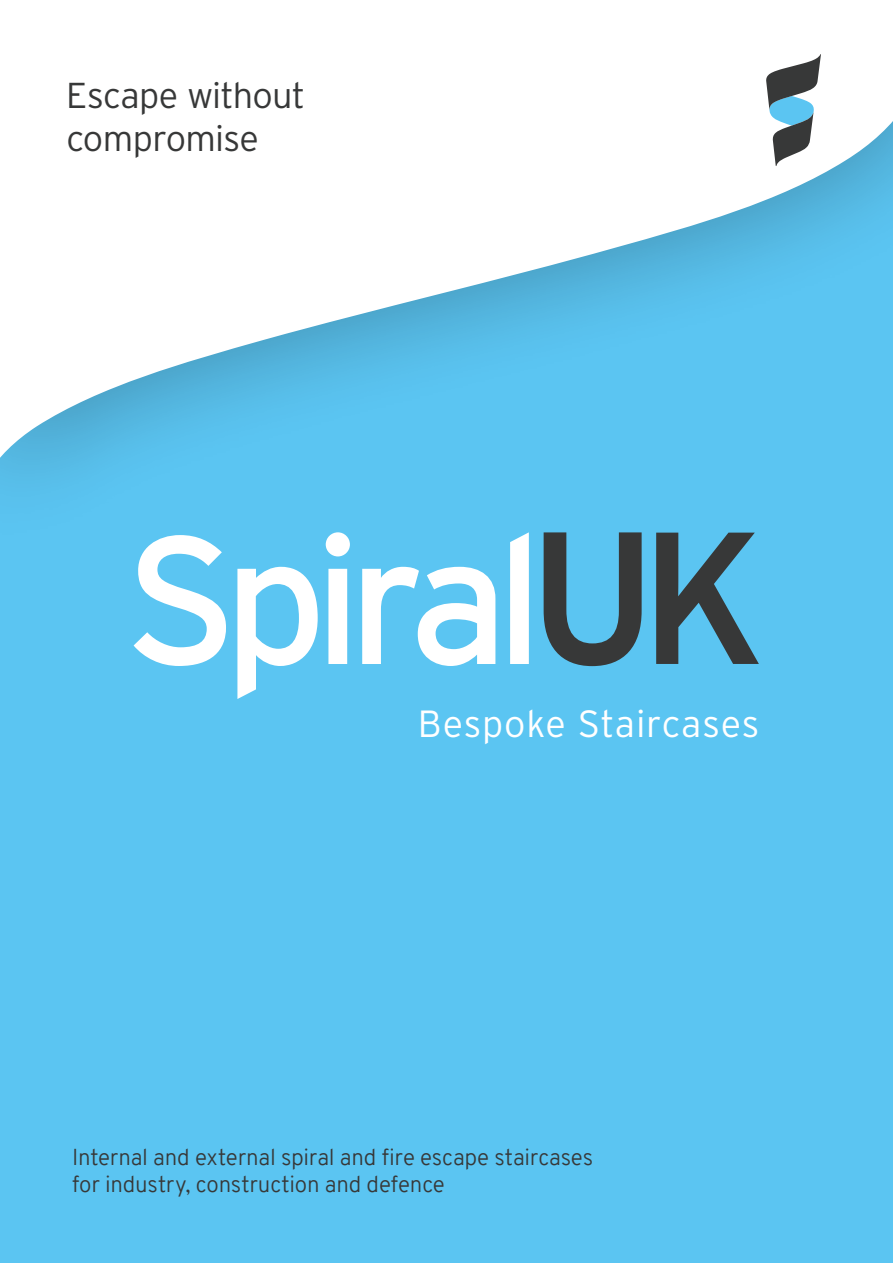
<style>
.page{position:relative;width:893px;height:1263px;background:#5bc5f2}
.page>*{position:absolute;margin:0;border:0;box-sizing:border-box;transform-origin:0 0}
.t1{font:300 37.8px "Interstate";letter-spacing:.02em;color:#fff}
.t2{font:300 36px/43.2px "Interstate";letter-spacing:-.02em;color:#373838}
.t3{font:300 22.5px/27px "Overpass";letter-spacing:-.005em;color:#373838}
</style>
<div class="page">
<svg style="left:0;top:0;width:893px;height:475px;fill:#fff"></svg>
<svg style="left:134px;top:535px;width:92px;height:131px"></svg>
<svg style="left:237px;top:567px;width:81px;height:132px"></svg>
<svg style="left:326px;top:532px;width:24px;height:132px"></svg>
<svg style="left:362px;top:567px;width:133px;height:99px"></svg>
<svg style="left:510px;top:532px;width:19px;height:132px;background:#f6fbfe"></svg>
<svg style="left:544px;top:532px;width:98px;height:134px"></svg>
<svg style="left:656px;top:533px;width:103px;height:131px"></svg>
<svg style="left:766px;top:54px;width:55px;height:112px;background:#91a1a8"></svg>
<h2 class="t2" style="left:66px;top:73px;width:241px">Escape without compromise</h2>
<h1 class="t1" style="left:418px;top:703px;width:343px">Bespoke Staircases</h1>
<p class="t3" style="left:72px;top:1143px;width:523px">Internal and external spiral and fire escape staircases for industry, construction and defence</p>
</div>
